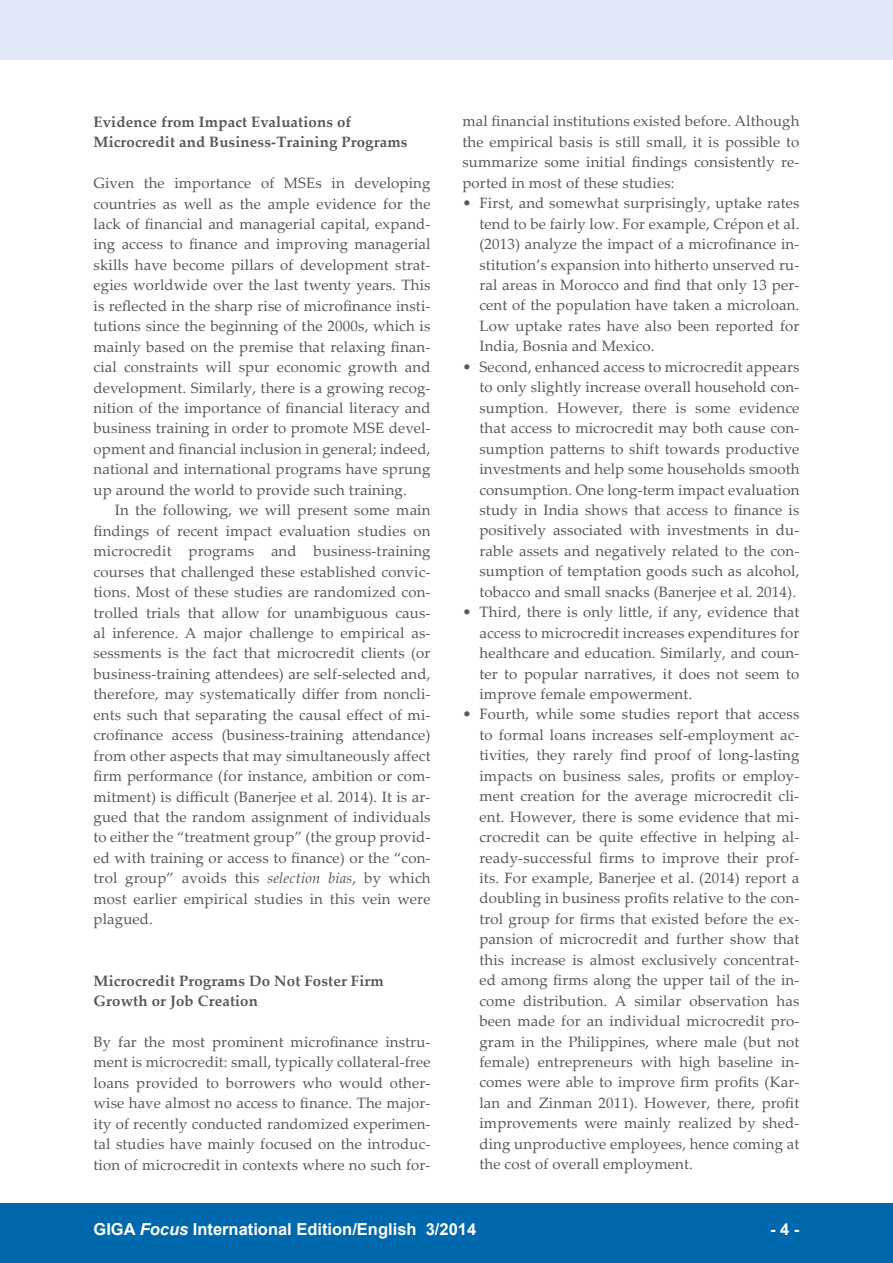
<style>
.page{position:relative;width:893px;height:1263px;background:#fff}
.page>*{position:absolute;margin:0;border:0;box-sizing:border-box;transform-origin:0 0}
.t1{font:700 16.5px "Arial";color:#fff}
.t2{font:15px/20.4px "Palatino Linotype";letter-spacing:.01em;color:#57585a;text-align:justify}
.t3{font:700 15px/20.4px "Palatino Linotype";letter-spacing:.01em;color:#57585a}
.s1{font-style:italic}
</style>
<div class="page">
<div style="left:0;top:1203px;width:893px;height:60px;background:#0068ac"></div>
<div style="left:0;top:0;width:893px;height:60px;background:#dfe8f4"></div>
<p class="t3" style="left:94px;top:111px;width:315px">Evidence from Impact Evaluations of<br>Microcredit and Business-Training Programs</p>
<p class="t2" style="left:94px;top:172px;width:339px">Given the importance of MSEs in developing countries as well as the ample evidence for the lack of financial and managerial capital, expand&shy;ing access to finance and improving managerial skills have become pillars of development strat&shy;egies worldwide over the last twenty years. This is reflected in the sharp rise of microfinance insti&shy;tutions since the beginning of the 2000s, which is mainly based on the premise that relaxing finan&shy;cial constraints will spur economic growth and development. Similarly, there is a growing recog&shy;nition of the importance of financial literacy and business training in order to promote MSE devel&shy;opment and financial inclusion in general; indeed, national and international programs have sprung up around the world to provide such training.</p>
<p class="t2" style="left:94px;top:499px;width:339px;text-indent:21px">In the following, we will present some main findings of recent impact evaluation studies on microcredit programs and business-training courses that challenged these established convic&shy;tions. Most of these studies are randomized con&shy;trolled trials that allow for unambiguous caus&shy;al inference. A major challenge to empirical as&shy;sessments is the fact that microcredit clients (or business-training attendees) are self-selected and, therefore, may systematically differ from noncli&shy;ents such that separating the causal effect of mi&shy;crofinance access (business-training attendance) from other aspects that may simultaneously affect firm performance (for instance, ambition or com&shy;mitment) is difficult (Banerjee et al. 2014). It is ar&shy;gued that the random assignment of individuals to either the “treatment group” (the group provid&shy;ed with training or access to finance) or the “con&shy;trol group” avoids this <span class="s1">selection bias</span>, by which most earlier empirical studies in this vein were plagued.</p>
<p class="t3" style="left:94px;top:970px;width:292px">Microcredit Programs Do Not Foster Firm<br>Growth or Job Creation</p>
<p class="t2" style="left:94px;top:1031px;width:339px">By far the most prominent microfinance instru&shy;ment is microcredit: small, typically collateral-free loans provided to borrowers who would other&shy;wise have almost no access to finance. The major&shy;ity of recently conducted randomized experimen&shy;tal studies have mainly focused on the introduc&shy;tion of microcredit in contexts where no such for-</p>
<p class="t2" style="left:462px;top:111px;width:338px">mal financial institutions existed before. Although the empirical basis is still small, it is possible to summarize some initial findings consistently re&shy;ported in most of these studies:</p>
<p class="t2" style="left:479px;top:192px;width:321px;text-indent:-17px">• First, and somewhat surprisingly, uptake rates tend to be fairly low. For example, Crépon et al. (2013) analyze the impact of a microfinance in&shy;stitution’s expansion into hitherto unserved ru&shy;ral areas in Morocco and find that only 13 per&shy;cent of the population have taken a microloan.<br>Low uptake rates have also been reported for India, Bosnia and Mexico.</p>
<p class="t2" style="left:479px;top:356px;width:321px;text-indent:-17px">• Second, enhanced access to microcredit appears to only slightly increase overall household con&shy;sumption. However, there is some evidence that access to microcredit may both cause con&shy;sumption patterns to shift towards productive investments and help some households smooth consumption. One long-term impact evaluation study in India shows that access to finance is positively associated with investments in du&shy;rable assets and negatively related to the con&shy;sumption of temptation goods such as alcohol, tobacco and small snacks (Banerjee et al. 2014).</p>
<p class="t2" style="left:479px;top:601px;width:321px;text-indent:-17px">• Third, there is only little, if any, evidence that access to microcredit increases expenditures for healthcare and education. Similarly, and coun&shy;ter to popular narratives, it does not seem to improve female empowerment.</p>
<p class="t2" style="left:479px;top:703px;width:322px;text-indent:-17px">• Fourth, while some studies report that access to formal loans increases self-employment ac&shy;tivities, they rarely find proof of long-lasting impacts on business sales, profits or employ&shy;ment creation for the average microcredit cli&shy;ent. However, there is some evidence that mi&shy;crocredit can be quite effective in helping al&shy;ready-successful firms to improve their prof&shy;its. For example, Banerjee et al. (2014) report a doubling in business profits relative to the con&shy;trol group for firms that existed before the ex&shy;pansion of microcredit and further show that this increase is almost exclusively concentrat&shy;ed among firms along the upper tail of the in&shy;come distribution. A similar observation has been made for an individual microcredit pro&shy;gram in the Philippines, where male (but not female) entrepreneurs with high baseline in&shy;comes were able to improve firm profits (Kar&shy;lan and Zinman 2011). However, there, profit improvements were mainly realized by shed&shy;ding unproductive employees, hence coming at the cost of overall employment.</p>
<p class="t1" style="left:94px;top:1218px;width:384px">GIGA <span class="s1">Focus</span> International Edition/English 3/2014</p>
<p class="t1" style="left:770px;top:1218px;width:31px">- 4 -</p>
</div>
